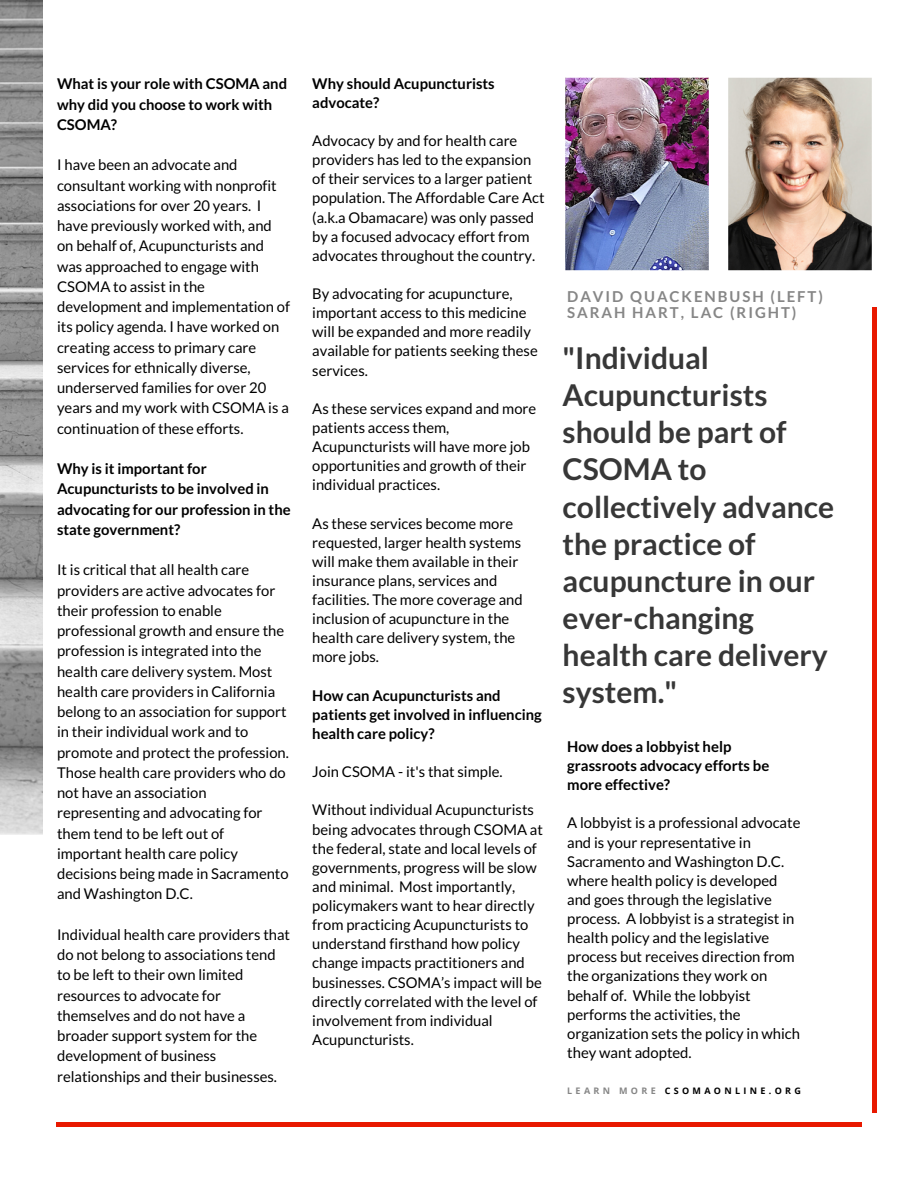
<style>
.page{position:relative;width:918px;height:1188px;background:#fff}
.page>*{position:absolute;margin:0;border:0;box-sizing:border-box;transform-origin:0 0}
.t1{font:700 30px/37.2px "Lato";color:#373737}
.t2{font:700 15px/15.8px "Lato";letter-spacing:.13em;color:#868686}
.t3{font:14.85px/19.2px "Lato";color:#000}
.t4{font:700 14.85px/19.2px "Lato";color:#000}
.t5{font:700 9px "Open Sans";letter-spacing:.37em;color:#000}
.s1{color:#868686}
</style>
<div class="page">
<div style="left:56px;top:1122px;width:806px;height:5px;background:#e81900"></div>
<img style="left:565px;top:77px;width:144px;height:194px">
<img style="left:728px;top:77px;width:144px;height:194px">
<div style="left:872px;top:307px;width:5px;height:806px;background:#e81900"></div>
<img style="left:0;top:0;width:43px;height:835px">
<p class="t4" style="left:57px;top:74px;width:232px;line-height:20.2px">What is your role with CSOMA and why did you choose to work with<br>CSOMA?</p>
<p class="t3" style="left:57px;top:155px;width:235px;line-height:20.2px">I have been an advocate and consultant working with nonprofit associations for over 20 years. I have previously worked with, and on behalf of, Acupuncturists and was approached to engage with<br>CSOMA to assist in the development and implementation of its policy agenda. I have worked on creating access to primary care services for ethnically diverse, underserved families for over 20 years and my work with CSOMA is a continuation of these efforts.</p>
<p class="t4" style="left:57px;top:458px;width:235px;line-height:20.2px">Why is it important for<br>Acupuncturists to be involved in advocating for our profession in the state government?</p>
<p class="t3" style="left:57px;top:560px;width:233px;line-height:20.2px">It is critical that all health care providers are active advocates for their profession to enable professional growth and ensure the profession is integrated into the health care delivery system. Most health care providers in California belong to an association for support in their individual work and to promote and protect the profession.<br>Those health care providers who do not have an association representing and advocating for them tend to be left out of important health care policy decisions being made in Sacramento and Washington D.C.</p>
<p class="t3" style="left:57px;top:924px;width:234px;line-height:20.2px">Individual health care providers that do not belong to associations tend to be left to their own limited resources to advocate for themselves and do not have a broader support system for the development of business relationships and their businesses.</p>
<p class="t4" style="left:312px;top:73px;width:184px">Why should Acupuncturists advocate?</p>
<p class="t3" style="left:312px;top:131px;width:234px">Advocacy by and for health care providers has led to the expansion of their services to a larger patient population. The Affordable Care Act (a.k.a Obamacare) was only passed by a focused advocacy effort from advocates throughout the country.</p>
<p class="t3" style="left:312px;top:284px;width:227px">By advocating for acupuncture, important access to this medicine will be expanded and more readily available for patients seeking these services.</p>
<p class="t3" style="left:312px;top:398px;width:226px">As these services expand and more patients access them,<br>Acupuncturists will have more job opportunities and growth of their individual practices.</p>
<p class="t3" style="left:312px;top:513px;width:212px">As these services become more requested, larger health systems will make them available in their insurance plans, services and facilities. The more coverage and inclusion of acupuncture in the health care delivery system, the more jobs.</p>
<p class="t4" style="left:312px;top:685px;width:231px">How can Acupuncturists and patients get involved in influencing health care policy?</p>
<p class="t3" style="left:312px;top:762px;width:192px">Join CSOMA - it's that simple.</p>
<p class="t3" style="left:312px;top:800px;width:232px">Without individual Acupuncturists being advocates through CSOMA at the federal, state and local levels of governments, progress will be slow and minimal. Most importantly, policymakers want to hear directly from practicing Acupuncturists to understand firsthand how policy change impacts practitioners and businesses. CSOMA’s impact will be directly correlated with the level of involvement from individual Acupuncturists.</p>
<p class="t2" style="left:567px;top:289px;width:257px">DAVID QUACKENBUSH (LEFT)<br>SARAH HART, LAC (RIGHT)</p>
<h1 class="t1" style="left:563px;top:339px;width:273px">"Individual<br>Acupuncturists should be part of<br>CSOMA to collectively advance the practice of acupuncture in our ever-changing health care delivery system."</h1>
<p class="t4" style="left:567px;top:737px;width:204px">How does a lobbyist help grassroots advocacy efforts be more effective?</p>
<p class="t3" style="left:567px;top:813px;width:235px">A lobbyist is a professional advocate and is your representative in<br>Sacramento and Washington D.C. where health policy is developed and goes through the legislative process. A lobbyist is a strategist in health policy and the legislative process but receives direction from the organizations they work on behalf of. While the lobbyist performs the activities, the organization sets the policy in which they want adopted.</p>
<p class="t5" style="left:567px;top:1084px;width:235px"><span class="s1">LEARN MORE</span> CSOMAONLINE.ORG</p>
</div>
